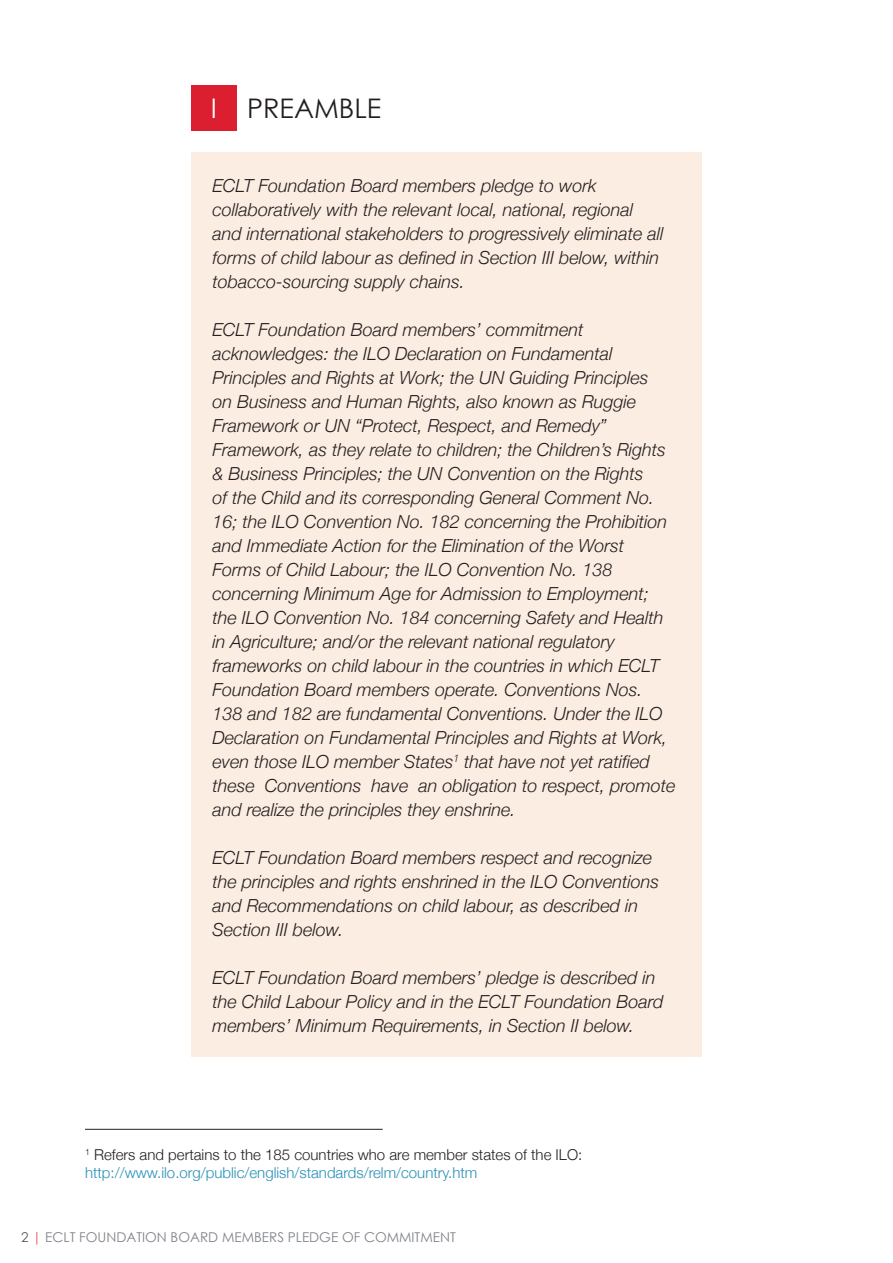
<style>
.page{position:relative;width:893px;height:1263px;background:#fff}
.page>*{position:absolute;margin:0;border:0;box-sizing:border-box;transform-origin:0 0}
.MAIN_HEADER{font:27px "Century Gothic";color:#231f20}
.MAIN_HEADER-2{font:27px "Century Gothic";color:#fff}
.MAIN_TEXT{font:italic 300 18px/24px "Helvetica Neue";color:#231f20}
.FOOTNOTE{font:300 15px "Helvetica Neue";color:#231f20}
.FOOTNOTE-2{font:300 15px "Helvetica Neue";color:#268fb8}
.t1{font:13.5px "Century Gothic";color:#535860}
.s1{color:#231f20}
.s2{color:#db1e30}
</style>
<div class="page">
<div style="left:191px;top:153px;width:511px;height:904px;background:#fcede2"></div>
<div style="left:191px;top:85px;width:46px;height:45px;background:#db1e30"></div>
<hr style="left:85px;top:1129px;width:298px;height:1px;background:#231f20">
<p class="MAIN_HEADER-2" style="left:211px;top:89px;width:8px">I</p>
<p class="MAIN_HEADER" style="left:247px;top:89px;width:136px">PREAMBLE</p>
<p class="MAIN_TEXT" style="left:213px;top:172px;width:452px">ECLT Foundation Board members pledge to work collaboratively with the relevant local, national, regional and international stakeholders to progressively eliminate all forms of child labour as defined in Section III below, within tobacco-sourcing supply chains.</p>
<p class="MAIN_TEXT" style="left:213px;top:316px;width:464px">ECLT Foundation Board members’ commitment acknowledges: the ILO Declaration on Fundamental Principles and Rights at Work; the UN Guiding Principles<br>on Business and Human Rights, also known as Ruggie Framework or UN “Protect, Respect, and Remedy” Framework, as they relate to children; the Children’s Rights &amp; Business Principles; the UN Convention on the Rights<br>of the Child and its corresponding General Comment No.<br>16; the ILO Convention No. 182 concerning the Prohibition and Immediate Action for the Elimination of the Worst Forms of Child Labour; the ILO Convention No. 138 concerning Minimum Age for Admission to Employment; the ILO Convention No. 184 concerning Safety and Health in Agriculture; and/or the relevant national regulatory frameworks on child labour in the countries in which ECLT Foundation Board members operate. Conventions Nos.<br>138 and 182 are fundamental Conventions. Under the ILO Declaration on Fundamental Principles and Rights at Work, even those ILO member States<sup>1</sup> that have not yet ratified these Conventions have an obligation to respect, promote and realize the principles they enshrine.</p>
<p class="MAIN_TEXT" style="left:213px;top:844px;width:448px">ECLT Foundation Board members respect and recognize the principles and rights enshrined in the ILO Conventions and Recommendations on child labour, as described in Section III below.</p>
<p class="MAIN_TEXT" style="left:213px;top:964px;width:452px">ECLT Foundation Board members’ pledge is described in the Child Labour Policy and in the ECLT Foundation Board members’ Minimum Requirements, in Section II below.</p>
<p class="FOOTNOTE" style="left:85px;top:1142px;width:499px"><sup>1</sup> Refers and pertains to the 185 countries who are member states of the ILO:</p>
<p class="FOOTNOTE-2" style="left:85px;top:1160px;width:394px">http://www.ilo.org/public/english/standards/relm/country.htm</p>
<p class="t1" style="left:21px;top:1227px;width:436px"><span class="s1">2</span> <span class="s2">|</span> ECLT FOUNDATION BOARD MEMBERS PLEDGE OF COMMITMENT</p>
</div>
